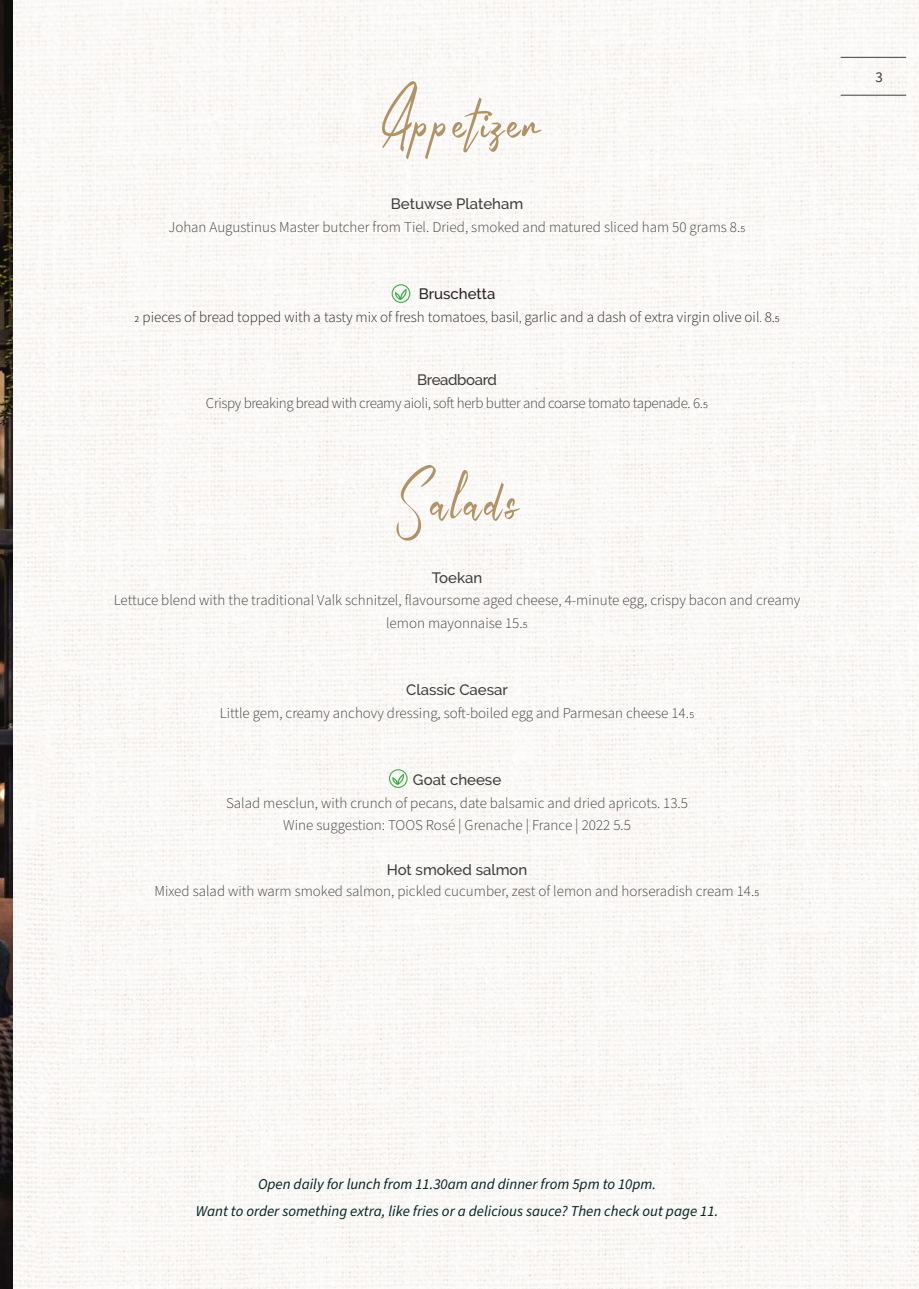
<style>
.page{position:relative;width:919px;height:1289px;background:#fff}
.page>*{position:absolute;margin:0;border:0;box-sizing:border-box;transform-origin:0 0}
.t1{font:72px "Autumn Field";letter-spacing:.05em;color:#b29464}
.t2{font:300 15px/22.5px "Source Sans Pro";color:#3d3d3c;text-align:center}
.t3{font:italic 15px/27px "Source Sans Pro";color:#002221;text-align:center}
.t4{font:300 15px "Source Sans Pro";color:#231f20}
.t5{font:300 15px "Source Sans Pro";letter-spacing:-.025em;color:#3d3d3c}
.t6{font:500 15px "Raleway";color:#3d3d3c}
.t7{font:500 15px "Raleway";color:#231f20}
.t8{font:500 15px "Raleway";letter-spacing:-.025em;color:#3d3d3c}
.t9{font:15px "Source Sans Pro";color:#3d3d3c}
</style>
<div class="page">
<img style="left:13px;top:0;width:905px;height:1288px">
<hr style="left:840px;top:57px;width:66px;height:1px;background:#3d3d3c">
<hr style="left:840px;top:95px;width:66px;height:1px;background:#3d3d3c">
<img style="left:0;top:0;width:13px;height:1288px">
<svg style="left:389px;top:769px;width:18px;height:19px"></svg>
<svg style="left:391px;top:284px;width:19px;height:19px"></svg>
<h1 class="t1" style="left:382px;top:68px;width:157px">Appetizer</h1>
<p class="t6" style="left:391px;top:195px;width:134px">Betuwse Plateham</p>
<p class="t2" style="left:168px;top:216px;width:578px">Johan Augustinus Master butcher from Tiel. Dried, smoked and matured sliced ham 50 grams 8.5</p>
<p class="t7" style="left:418px;top:285px;width:78px">Bruschetta</p>
<p class="t4" style="left:134px;top:307px;width:647px">2 pieces of bread topped with a tasty mix of fresh tomatoes, basil, garlic and a dash of extra virgin olive oil. 8.5</p>
<p class="t8" style="left:417px;top:371px;width:81px">Breadboard</p>
<p class="t5" style="left:206px;top:393px;width:503px">Crispy breaking bread with creamy aioli, soft herb butter and coarse tomato tapenade. 6.5</p>
<h1 class="t1" style="left:398px;top:446px;width:119px">Salads</h1>
<p class="t6" style="left:431px;top:568px;width:52px">Toekan</p>
<p class="t2" style="left:114px;top:589px;width:688px">Lettuce blend with the traditional Valk schnitzel, flavoursome aged cheese, 4-minute egg, crispy bacon and creamy lemon mayonnaise 15.5</p>
<p class="t6" style="left:406px;top:681px;width:103px">Classic Caesar</p>
<p class="t2" style="left:220px;top:701px;width:476px">Little gem, creamy anchovy dressing, soft-boiled egg and Parmesan cheese 14.5</p>
<p class="t6" style="left:413px;top:771px;width:90px">Goat cheese</p>
<p class="t2" style="left:226px;top:791px;width:463px">Salad mesclun, with crunch of pecans, date balsamic and dried apricots. 13.5<br>Wine suggestion: TOOS Rosé | Grenache | France | 2022 5.5</p>
<p class="t6" style="left:386px;top:861px;width:142px">Hot smoked salmon</p>
<p class="t2" style="left:154px;top:880px;width:606px">Mixed salad with warm smoked salmon, pickled cucumber, zest of lemon and horseradish cream 14.5</p>
<p class="t9" style="left:875px;top:67px;width:9px">3</p>
<p class="t3" style="left:196px;top:1171px;width:524px">Open daily for lunch from 11.30am and dinner from 5pm to 10pm.<br>Want to order something extra, like fries or a delicious sauce? Then check out page 11.</p>
</div>
